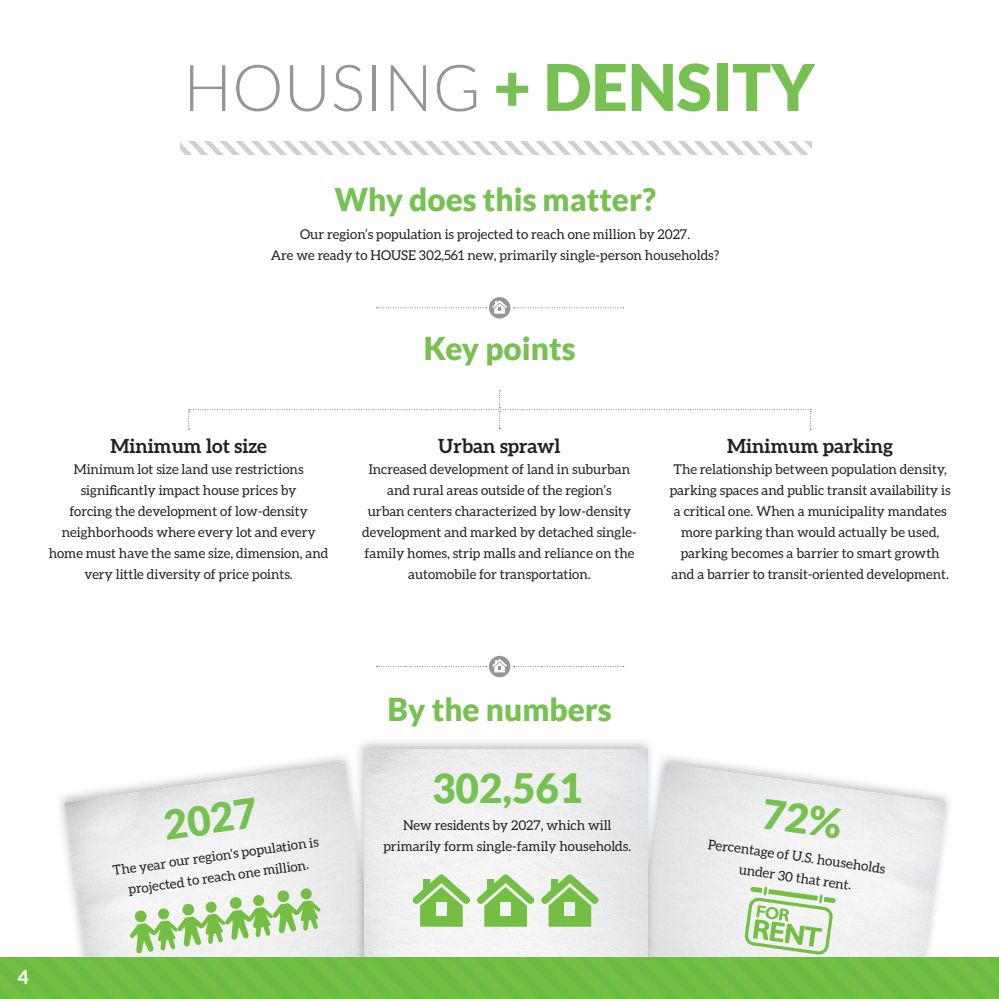
<style>
.page{position:relative;width:999px;height:999px;background:#fff}
.page>*{position:absolute;margin:0;border:0;box-sizing:border-box;transform-origin:0 0}
.t1{font:900 64.65px "Lato";color:#76c151}
.t2{font:900 40.5px "Lato";color:#76c151}
.t3{font:900 31.5px "Lato";color:#76c151}
.t4{font:700 19.5px "Aleo";color:#231f20}
.t5{font:700 19.5px "Aleo";color:#fff}
.t6{font:13.5px/21px "Aleo";color:#231f20;text-align:center}
.s1{font-weight:300;color:#939598}
</style>
<div class="page">
<div style="left:354px;top:737px;width:302px;height:244px;background:#231f20;opacity:.3"></div>
<img style="left:364px;top:749px;width:283px;height:208px">
<img style="left:180px;top:141px;width:631px;height:14px">
<hr style="left:0;top:957px;width:999px;height:2px;background:#76c151">
<img style="left:0;top:958px;width:999px;height:41px">
<svg style="left:514px;top:307px;width:110px;height:1px"></svg>
<div style="left:489px;top:297px;width:21px;height:22px;background:#939598;border-radius:50%"></div>
<svg style="left:377px;top:300px;width:130px;height:14px"></svg>
<svg style="left:514px;top:666px;width:110px;height:1px"></svg>
<div style="left:489px;top:656px;width:21px;height:21px;background:#939598;border-radius:50%"></div>
<svg style="left:377px;top:659px;width:130px;height:13px"></svg>
<svg style="left:130px;top:890px;width:191px;height:63px"></svg>
<svg style="left:300px;top:888px;width:12px;height:12px"></svg>
<svg style="left:412px;top:874px;width:58px;height:53px"></svg>
<svg style="left:477px;top:874px;width:58px;height:53px"></svg>
<svg style="left:541px;top:874px;width:58px;height:53px"></svg>
<svg style="left:744px;top:886px;width:92px;height:69px"></svg>
<svg style="left:188px;top:391px;width:623px;height:39px"></svg>
<div style="left:762px;top:799px;width:81px;height:40px;background:#f0f1f1"></div>
<h1 class="t1" style="left:183px;top:49px;width:633px"><span class="s1">HOUSING</span> + DENSITY</h1>
<h3 class="t3" style="left:334px;top:181px;width:323px">Why does this matter?</h3>
<p class="t6" style="left:271px;top:223px;width:450px">Our region’s population is projected to reach one million by 2027.<br>Are we ready to HOUSE 302,561 new, primarily single-person households?</p>
<h3 class="t4" style="left:110px;top:435px;width:158px">Minimum lot size</h3>
<p class="t6" style="left:49px;top:459px;width:281px">Minimum lot size land use restrictions significantly impact house prices by<br>forcing the development of low-density neighborhoods where every lot and every home must have the same size, dimension, and very little diversity of price points.</p>
<h3 class="t3" style="left:424px;top:330px;width:153px">Key points</h3>
<h3 class="t4" style="left:438px;top:435px;width:124px">Urban sprawl</h3>
<p class="t6" style="left:362px;top:459px;width:276px">Increased development of land in suburban and rural areas outside of the region’s<br>urban centers characterized by low-density development and marked by detached single&shy;family homes, strip malls and reliance on the automobile for transportation.</p>
<h3 class="t4" style="left:727px;top:435px;width:168px">Minimum parking</h3>
<p class="t6" style="left:670px;top:459px;width:282px">The relationship between population density, parking spaces and public transit availability is a critical one. When a municipality mandates more parking than would actually be used, parking becomes a barrier to smart growth and a barrier to transit-oriented development.</p>
<h3 class="t5" style="left:18px;top:965px;width:13px">4</h3>
<h2 class="t2" style="left:161px;top:802px;width:95px;rotate:-8deg">2027</h2>
<p class="t6" style="left:112px;top:860px;width:209px;rotate:-8deg">The year our region’s population is projected to reach one million.</p>
<h3 class="t3" style="left:388px;top:691px;width:226px">By the numbers</h3>
<h2 class="t2" style="left:432px;top:764px;width:152px">302,561</h2>
<p class="t6" style="left:383px;top:815px;width:249px">New residents by 2027, which will primarily form single-family households.</p>
<p class="t6" style="left:710px;top:833px;width:181px;rotate:8deg">Percentage of U.S. households under 30 that rent.</p>
</div>
